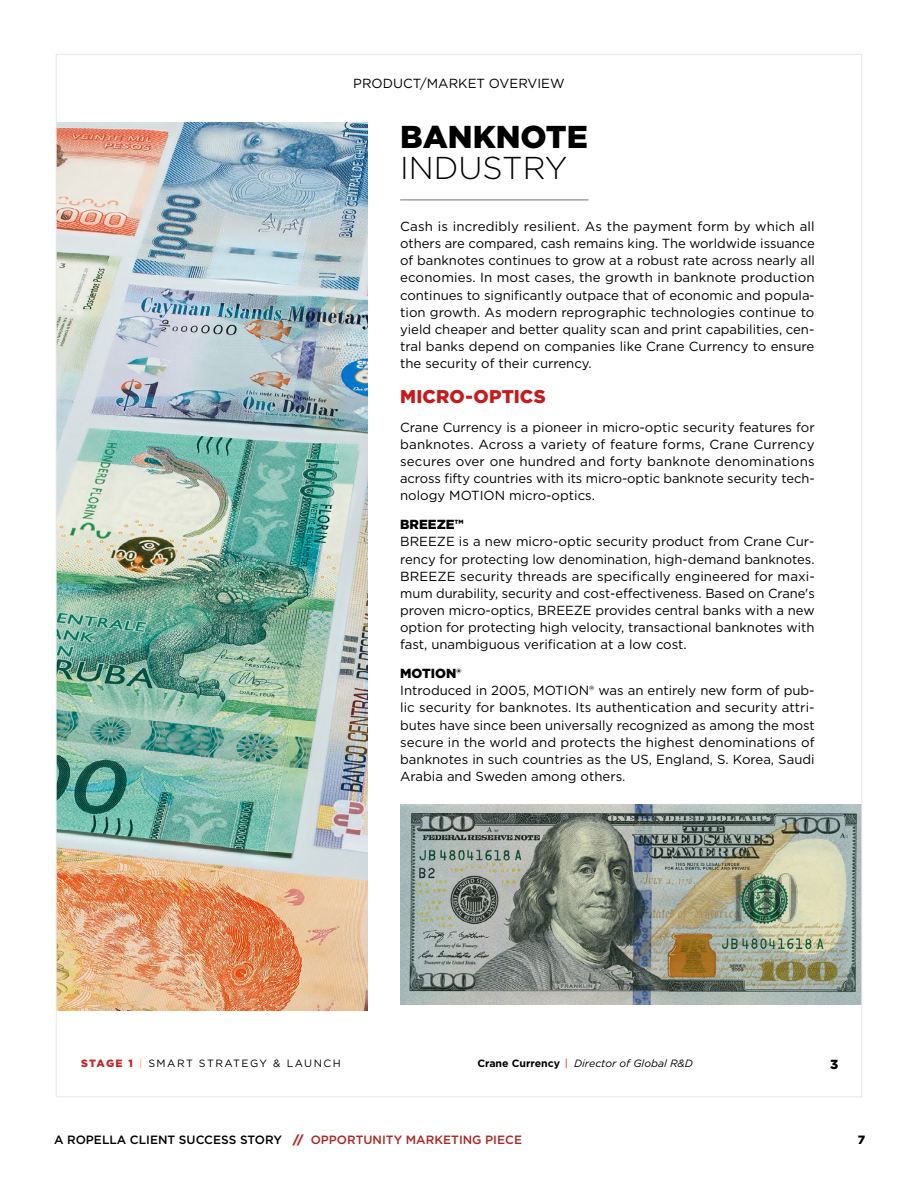
<style>
.page{position:relative;width:918px;height:1188px;background:#fff}
.page>*{position:absolute;margin:0;border:0;box-sizing:border-box;transform-origin:0 0}
.t1{font:900 31.65px "Gotham";color:#000}
.t2{font:300 31.65px "Gotham";color:#000}
.t3{font:900 18.45px "Gotham";letter-spacing:.005em;color:#c61a1d}
.t4{font:13.2px/17.1px "Gotham";color:#000;text-align:justify}
.t5{font:900 13.2px "Gotham";color:#000}
.t6{font:500 12px "Gotham";color:#000}
.t7{font:900 12px "Gotham";color:#000}
.t8{font:italic 10.5px "Gotham";color:#000}
.t9{font:10.5px "Gotham";letter-spacing:.14em;color:#000}
.t10{font:900 10.5px "Gotham";letter-spacing:.11em;color:#c42428}
.s1{font-weight:700;font-style:normal}
.s2{font-style:normal;color:#c42428}
.s3{color:#efb047}
.s4{font-weight:900;color:#ae2524}
.s5{color:#ae2524}
</style>
<div class="page">
<img style="left:58px;top:122px;width:309px;height:888px">
<hr style="left:400px;top:199px;width:188px;height:2px;background:#939598">
<img style="left:400px;top:804px;width:460px;height:201px">
<p class="t4" style="left:353px;top:75px;width:213px">PRODUCT/MARKET OVERVIEW</p>
<h1 class="t1" style="left:400px;top:115px;width:189px">BANKNOTE</h1>
<h1 class="t2" style="left:400px;top:148px;width:169px">INDUSTRY</h1>
<p class="t4" style="left:400px;top:218px;width:416px">Cash is incredibly resilient. As the payment form by which all others are compared, cash remains king. The worldwide issuance of banknotes continues to grow at a robust rate across nearly all economies. In most cases, the growth in banknote production continues to significantly outpace that of economic and popula&shy;tion growth. As modern reprographic technologies continue to yield cheaper and better quality scan and print capabilities, cen&shy;tral banks depend on companies like Crane Currency to ensure the security of their currency.</p>
<h2 class="t3" style="left:400px;top:384px;width:147px">MICRO-OPTICS</h2>
<p class="t4" style="left:400px;top:418px;width:416px">Crane Currency is a pioneer in micro-optic security features for banknotes. Across a variety of feature forms, Crane Currency secures over one hundred and forty banknote denominations across fifty countries with its micro-optic banknote security tech&shy;nology MOTION micro-optics.</p>
<p class="t5" style="left:400px;top:516px;width:65px">BREEZE™</p>
<p class="t4" style="left:400px;top:533px;width:416px">BREEZE is a new micro-optic security product from Crane Cur&shy;rency for protecting low denomination, high-demand banknotes.<br>BREEZE security threads are specifically engineered for maxi&shy;mum durability, security and cost-effectiveness. Based on Crane's proven micro-optics, BREEZE provides central banks with a new option for protecting high velocity, transactional banknotes with fast, unambiguous verification at a low cost.</p>
<p class="t5" style="left:400px;top:664px;width:63px">MOTION®</p>
<p class="t4" style="left:400px;top:682px;width:416px">Introduced in 2005, MOTION® was an entirely new form of pub&shy;lic security for banknotes. Its authentication and security attri&shy;butes have since been universally recognized as among the most secure in the world and protects the highest denominations of banknotes in such countries as the US, England, S. Korea, Saudi Arabia and Sweden among others.</p>
<p class="t10" style="left:81px;top:1056px;width:53px">STAGE 1</p>
<p class="t8" style="left:477px;top:1056px;width:217px"><span class="s1">Crane Currency</span> <span class="s2">|</span> Director of Global R&amp;D</p>
<p class="t5" style="left:830px;top:1055px;width:10px">3</p>
<p class="t9" style="left:139px;top:1056px;width:203px"><span class="s3">|</span> SMART STRATEGY &amp; LAUNCH</p>
<p class="t6" style="left:54px;top:1132px;width:470px">A ROPELLA CLIENT SUCCESS STORY <span class="s4">//</span> <span class="s5">OPPORTUNITY MARKETING PIECE</span></p>
<p class="t7" style="left:858px;top:1131px;width:9px">7</p>
</div>
